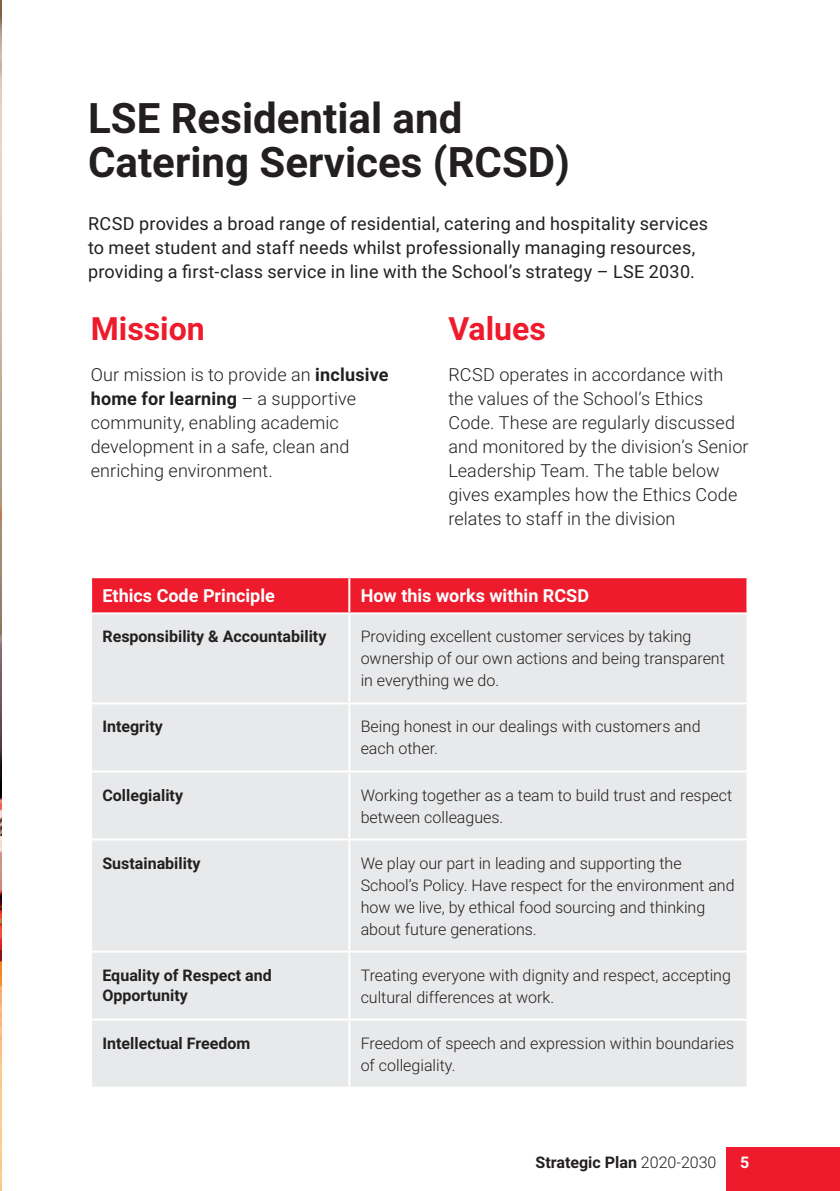
<style>
.page{position:relative;width:840px;height:1191px;background:#fff}
.page>*{position:absolute;margin:0;border:0;box-sizing:border-box;transform-origin:0 0}
.Titles{font:700 42px/44px "Roboto";color:#231f20}
.Titles-2{font:700 32px "Roboto";color:#ee1b2c}
.Body{font:300 18px/24px "Roboto";letter-spacing:.005em;color:#231f20}
.Body-2{font:18px/24px "Roboto";letter-spacing:.01em;color:#231f20}
.body{font:700 18px "Roboto";color:#fff}
.body-2{font:300 16px/22px "Roboto";color:#231f20}
.body-3{font:700 16px/20px "Roboto";color:#231f20}
.t1{font:700 16px "Roboto";color:#fff}
.s1{font-weight:700}
.s2{font-weight:300}
</style>
<div class="page">
<div style="left:726px;top:1147px;width:113px;height:44px;background:#ee1b2c"></div>
<div style="left:92px;top:578px;width:654px;height:34px;background:#ee1b2c"></div>
<div style="left:92px;top:614px;width:654px;height:472px;background:#e8e9ea"></div>
<hr style="left:348px;top:578px;width:2px;height:34px;background:#fff">
<hr style="left:348px;top:614px;width:2px;height:88px;background:#fff">
<hr style="left:90px;top:702px;width:259px;height:2px;background:#fff">
<hr style="left:349px;top:702px;width:399px;height:2px;background:#fff">
<hr style="left:348px;top:704px;width:2px;height:66px;background:#fff">
<hr style="left:90px;top:770px;width:259px;height:2px;background:#fff">
<hr style="left:349px;top:770px;width:399px;height:2px;background:#fff">
<hr style="left:348px;top:772px;width:2px;height:66px;background:#fff">
<hr style="left:90px;top:838px;width:259px;height:2px;background:#fff">
<hr style="left:349px;top:838px;width:399px;height:2px;background:#fff">
<hr style="left:348px;top:840px;width:2px;height:110px;background:#fff">
<hr style="left:90px;top:950px;width:259px;height:2px;background:#fff">
<hr style="left:349px;top:950px;width:399px;height:2px;background:#fff">
<hr style="left:348px;top:952px;width:2px;height:66px;background:#fff">
<hr style="left:90px;top:1018px;width:259px;height:2px;background:#fff">
<hr style="left:349px;top:1018px;width:399px;height:2px;background:#fff">
<hr style="left:348px;top:1020px;width:2px;height:66px;background:#fff">
<img style="left:0;top:0;width:1px;height:1191px">
<p class="Titles" style="left:88px;top:94px;width:483px">LSE Residential and<br>Catering Services (RCSD)</p>
<p class="Body-2" style="left:88px;top:210px;width:621px">RCSD provides a broad range of residential, catering and hospitality services to meet student and staff needs whilst professionally managing resources, providing a first-class service in line with the School’s strategy – LSE 2030.</p>
<p class="Titles-2" style="left:91px;top:306px;width:115px">Mission</p>
<p class="Body" style="left:91px;top:362px;width:299px">Our mission is to provide an <span class="s1">inclusive home for learning</span> – a supportive community, enabling academic development in a safe, clean and enriching environment.</p>
<p class="Titles-2" style="left:448px;top:306px;width:99px">Values</p>
<p class="Body" style="left:448px;top:362px;width:301px">RCSD operates in accordance with the values of the School’s Ethics Code. These are regularly discussed and monitored by the division’s Senior Leadership Team. The table below gives examples how the Ethics Code relates to staff in the division</p>
<p class="body" style="left:102px;top:583px;width:174px">Ethics Code Principle</p>
<p class="body" style="left:360px;top:583px;width:230px">How this works within RCSD</p>
<p class="body-3" style="left:102px;top:626px;width:225px">Responsibility &amp; Accountability</p>
<p class="body-2" style="left:360px;top:625px;width:365px">Providing excellent customer services by taking ownership of our own actions and being transparent in everything we do.</p>
<p class="body-3" style="left:102px;top:716px;width:62px">Integrity</p>
<p class="body-2" style="left:360px;top:715px;width:341px">Being honest in our dealings with customers and each other.</p>
<p class="body-3" style="left:102px;top:784px;width:82px">Collegiality</p>
<p class="body-2" style="left:360px;top:783px;width:373px">Working together as a team to build trust and respect between colleagues.</p>
<p class="body-3" style="left:102px;top:852px;width:99px">Sustainability</p>
<p class="body-2" style="left:360px;top:851px;width:375px">We play our part in leading and supporting the School’s Policy. Have respect for the environment and how we live, by ethical food sourcing and thinking about future generations.</p>
<p class="body-3" style="left:102px;top:964px;width:171px">Equality of Respect and<br>Opportunity</p>
<p class="body-2" style="left:360px;top:963px;width:371px">Treating everyone with dignity and respect, accepting cultural differences at work.</p>
<p class="body-3" style="left:102px;top:1032px;width:149px">Intellectual Freedom</p>
<p class="body-2" style="left:360px;top:1031px;width:375px">Freedom of speech and expression within boundaries of collegiality.</p>
<p class="body-3" style="left:535px;top:1151px;width:182px">Strategic Plan <span class="s2">2020-2030</span></p>
<p class="t1" style="left:739px;top:1151px;width:11px">5</p>
</div>
